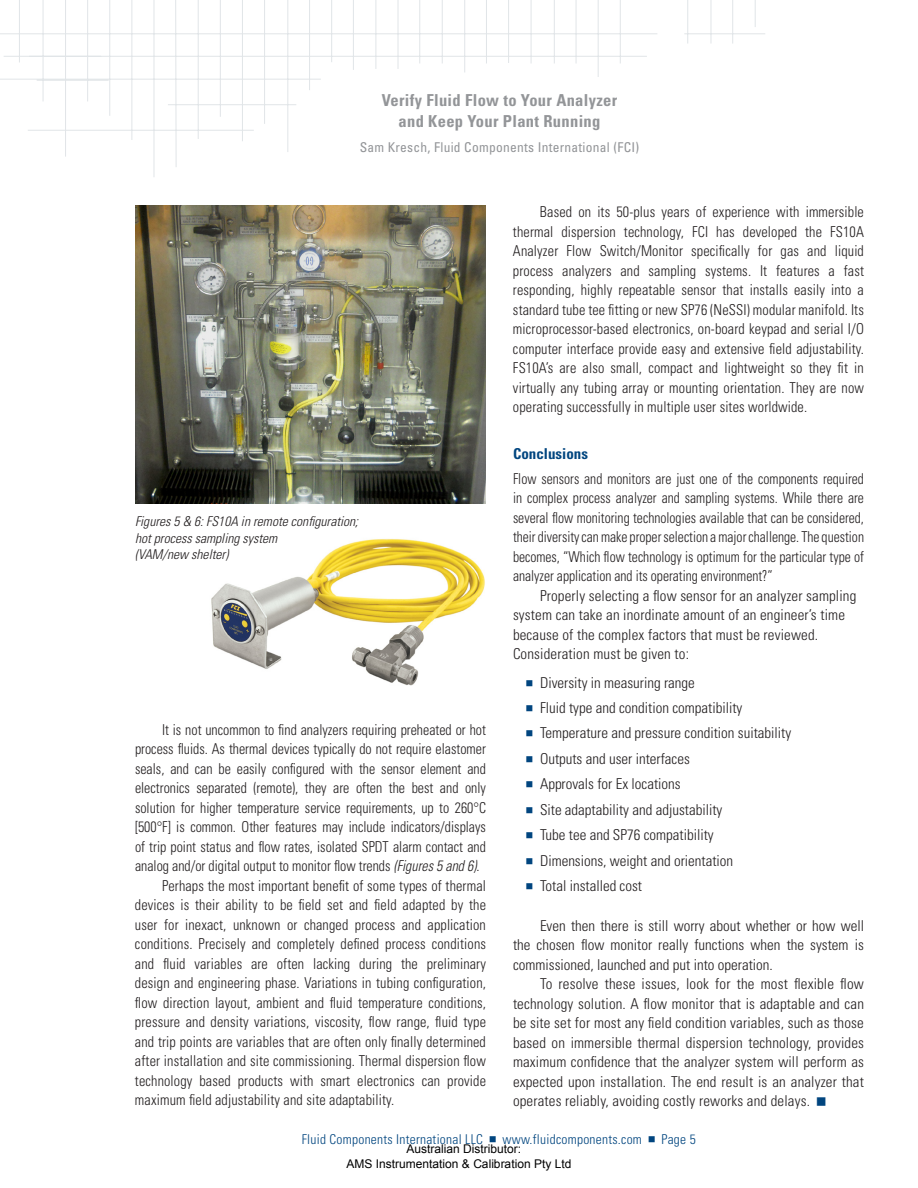
<style>
.page{position:relative;width:918px;height:1188px;background:#fff}
.page>*{position:absolute;margin:0;border:0;box-sizing:border-box;transform-origin:0 0}
.Title_-_page_header{font:700 condensed 16.5px/21px "Univers LT Std";letter-spacing:.02em;color:#939598;text-align:center}
.Text{font:300 condensed 15px/19.5px "Univers LT Std";letter-spacing:.01em;color:#231f20;text-align:justify;scale:.95 1}
.Text-2{font:300 condensed 15px/19.5px "Univers LT Std";letter-spacing:.01em;color:#231f20;text-align:justify}
.Text-3{font:300 condensed 15px/19.5px "Univers LT Std";letter-spacing:.01em;color:#231f20;text-align:justify;scale:.93 1}
.Text_-_first_paragra{font:300 condensed 15px/19.5px "Univers LT Std";color:#231f20;text-align:justify;scale:.91 1}
.Bullet_text{font:300 condensed 15px "Univers LT Std";color:#231f20}
.Subhead{font:700 condensed 15px "Univers LT Std";color:#01457f}
.t1{font:italic 300 condensed 13.5px/16.5px "Univers LT Std";color:#231f20}
.Text-4{font:300 condensed 13.5px "Univers LT Std";letter-spacing:.02em;color:#01457f}
.Title_-_page_header-2{font:condensed 13.5px "Univers LT Std";letter-spacing:.02em;color:#939598}
.t2{font:12px/14.4px "Arial";color:#000}
.s1{font-style:italic}
</style>
<div class="page">
<svg style="left:0;top:0;width:765px;height:177px"></svg>
<img style="left:135px;top:206px;width:351px;height:297px">
<img style="left:211px;top:539px;width:274px;height:147px">
<p class="Title_-_page_header" style="left:382px;top:90px;width:237px">Verify Fluid Flow to Your Analyzer and Keep Your Plant Running</p>
<p class="Title_-_page_header-2" style="left:360px;top:139px;width:281px">Sam Kresch, Fluid Components International (FCI)</p>
<p class="t1" style="left:135px;top:514px;width:225px">Figures 5 &amp; 6: FS10A in remote configuration; hot process sampling system<br>(VAM/new shelter)</p>
<p class="Text-3" style="left:135px;top:720px;width:379px;text-indent:27px">It is not uncommon to find analyzers requiring preheated or hot process fluids. As thermal devices typically do not require elastomer seals, and can be easily configured with the sensor element and electronics separated (remote), they are often the best and only solution for higher temperature service requirements, up to 260°C [500°F] is common. Other features may include indicators/displays of trip point status and flow rates, isolated SPDT alarm contact and analog and/or digital output to monitor flow trends <span class="s1">(Figures 5 and 6)</span>.</p>
<p class="Text" style="left:135px;top:876px;width:371px;text-indent:27px">Perhaps the most important benefit of some types of thermal devices is their ability to be field set and field adapted by the user for inexact, unknown or changed process and application conditions. Precisely and completely defined process conditions and fluid variables are often lacking during the preliminary design and engineering phase. Variations in tubing configuration, flow direction layout, ambient and fluid temperature conditions, pressure and density variations, viscosity, flow range, fluid type and trip points are variables that are often only finally determined after installation and site commissioning. Thermal dispersion flow technology based products with smart electronics can provide maximum field adjustability and site adaptability.</p>
<p class="Text" style="left:513px;top:202px;width:371px;text-indent:27px">Based on its 50-plus years of experience with immersible thermal dispersion technology, FCI has developed the FS10A Analyzer Flow Switch/Monitor specifically for gas and liquid process analyzers and sampling systems. It features a fast responding, highly repeatable sensor that installs easily into a standard tube tee fitting or new SP76 (NeSSI) modular manifold. Its microprocessor-based electronics, on-board keypad and serial I/O computer interface provide easy and extensive field adjustability.<br>FS10A’s are also small, compact and lightweight so they fit in virtually any tubing array or mounting orientation. They are now operating successfully in multiple user sites worldwide.</p>
<p class="Subhead" style="left:513px;top:444px;width:76px">Conclusions</p>
<p class="Text_-_first_paragra" style="left:513px;top:469px;width:387px">Flow sensors and monitors are just one of the components required in complex process analyzer and sampling systems. While there are several flow monitoring technologies available that can be considered, their diversity can make proper selection a major challenge. The question becomes, “Which flow technology is optimum for the particular type of analyzer application and its operating environment?”</p>
<p class="Text-2" style="left:513px;top:586px;width:345px;text-align:left;text-indent:27px">Properly selecting a flow sensor for an analyzer sampling system can take an inordinate amount of an engineer’s time because of the complex factors that must be reviewed.<br>Consideration must be given to:</p>
<p class="Bullet_text" style="left:540px;top:673px;width:156px">Diversity in measuring range</p>
<p class="Bullet_text" style="left:540px;top:699px;width:204px">Fluid type and condition compatibility</p>
<p class="Bullet_text" style="left:540px;top:724px;width:253px">Temperature and pressure condition suitability</p>
<p class="Bullet_text" style="left:540px;top:750px;width:151px">Outputs and user interfaces</p>
<p class="Bullet_text" style="left:540px;top:775px;width:142px">Approvals for Ex locations</p>
<p class="Bullet_text" style="left:540px;top:801px;width:184px">Site adaptability and adjustability</p>
<p class="Bullet_text" style="left:540px;top:826px;width:175px">Tube tee and SP76 compatibility</p>
<p class="Bullet_text" style="left:540px;top:851px;width:195px">Dimensions, weight and orientation</p>
<p class="Bullet_text" style="left:540px;top:877px;width:104px">Total installed cost</p>
<p class="Text-2" style="left:513px;top:916px;width:353px;text-indent:27px">Even then there is still worry about whether or how well the chosen flow monitor really functions when the system is commissioned, launched and put into operation.</p>
<p class="Text-2" style="left:513px;top:974px;width:353px;text-indent:27px">To resolve these issues, look for the most flexible flow technology solution. A flow monitor that is adaptable and can be site set for most any field condition variables, such as those based on immersible thermal dispersion technology, provides maximum confidence that the analyzer system will perform as expected upon installation. The end result is an analyzer that operates reliably, avoiding costly reworks and delays.</p>
<p class="Text-4" style="left:302px;top:1131px;width:183px">Fluid Components International LLC</p>
<p class="Text-4" style="left:503px;top:1131px;width:141px">www.fluidcomponents.com</p>
<p class="Text-4" style="left:661px;top:1131px;width:36px">Page 5</p>
<p class="t2" style="left:347px;top:1142px;width:226px;text-indent:60px">Australian Distributor:<br>AMS Instrumentation &amp; Calibration Pty Ltd</p>
</div>
